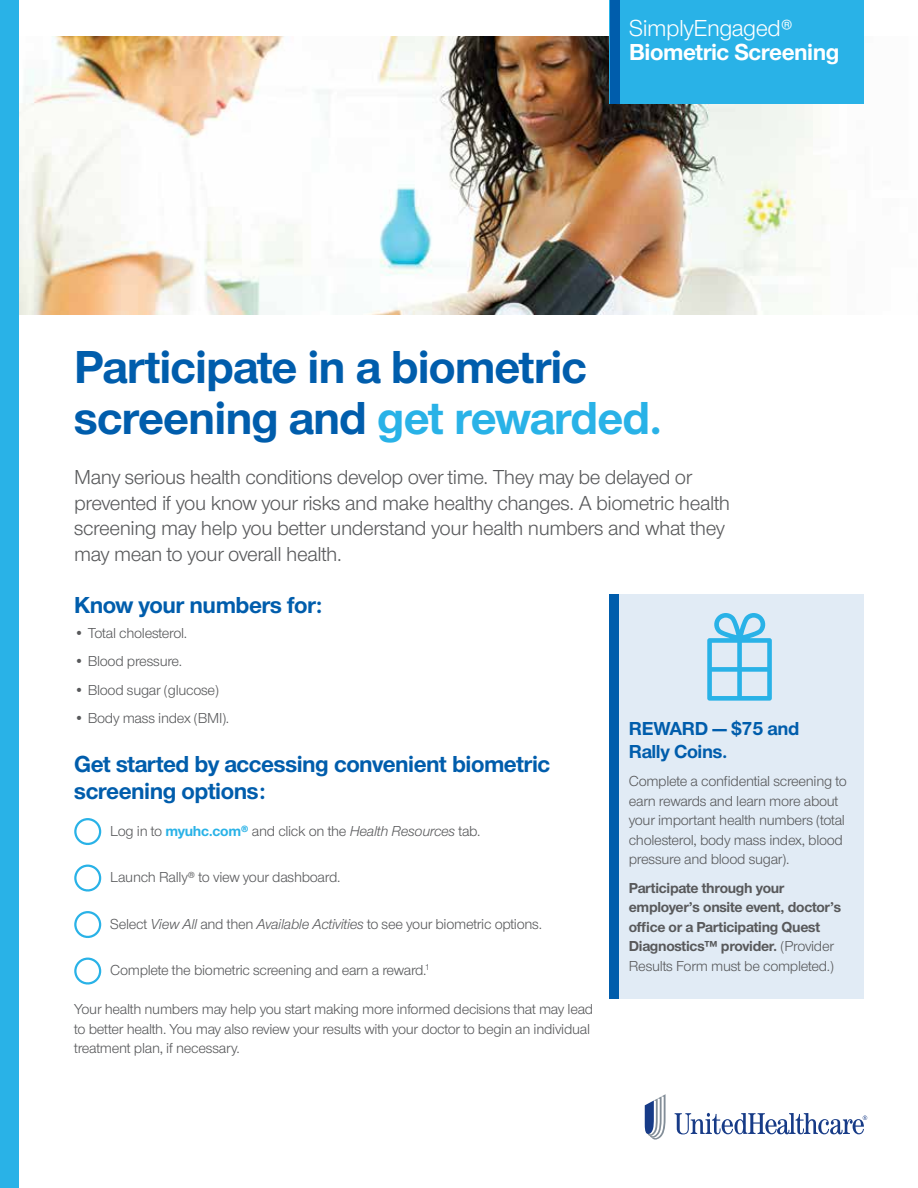
<style>
.page{position:relative;width:918px;height:1188px;background:#fff}
.page>*{position:absolute;margin:0;border:0;box-sizing:border-box;transform-origin:0 0}
.t1{font:700 48px/51px "UHC Sans";letter-spacing:-.02em;color:#005dac}
.t2{font:700 24px/27px "UHC Sans";letter-spacing:-.02em;color:#005dac}
.t3{font:700 24px "UHC Sans";letter-spacing:-.02em;color:#fff}
.t4{font:24px "UHC Sans";letter-spacing:-.02em;color:#fff}
.t5{font:21px/25.5px "UHC Sans";letter-spacing:-.02em;color:#58595b}
.t6{font:700 19.5px/22.5px "UHC Sans";letter-spacing:-.02em;color:#005dac}
.t7{font:15px/19.5px "UHC Sans";letter-spacing:-.02em;color:#58595b}
.t8{font:700 15px/19.5px "UHC Sans";letter-spacing:-.02em;color:#58595b}
.s1{color:#29b2e7}
.s2{font-weight:700;color:#29b2e7}
.s3{font-style:italic}
.s4{font-weight:400}
</style>
<div class="page">
<img style="left:20px;top:36px;width:805px;height:279px">
<svg style="left:675px;top:1113px;width:192px;height:21px"></svg>
<svg style="left:645px;top:1094px;width:21px;height:46px"></svg>
<div style="left:74px;top:818px;width:27px;height:27px;border:2px solid #29b2e7;border-radius:50%"></div>
<div style="left:74px;top:865px;width:27px;height:27px;border:2px solid #29b2e7;border-radius:50%"></div>
<div style="left:74px;top:911px;width:27px;height:27px;border:2px solid #29b2e7;border-radius:50%"></div>
<div style="left:74px;top:958px;width:27px;height:27px;border:2px solid #29b2e7;border-radius:50%"></div>
<div style="left:609px;top:594px;width:255px;height:405px;background:#e1ebf5"></div>
<div style="left:609px;top:594px;width:10px;height:405px;background:#005dac"></div>
<svg style="left:707px;top:613px;width:65px;height:88px"></svg>
<div style="left:610px;top:0;width:254px;height:104px;background:#29b2e7"></div>
<div style="left:610px;top:0;width:10px;height:104px;background:#005dac"></div>
<div style="left:0;top:0;width:20px;height:1188px;background:#29b2e7"></div>
<h2 class="t4" style="left:629px;top:13px;width:165px">SimplyEngaged®</h2>
<h2 class="t3" style="left:629px;top:36px;width:212px">Biometric Screening</h2>
<h1 class="t1" style="left:74px;top:340px;width:590px">Participate in a biometric screening and <span class="s1">get rewarded.</span></h1>
<p class="t5" style="left:74px;top:464px;width:657px">Many serious health conditions develop over time. They may be delayed or prevented if you know your risks and make healthy changes. A biometric health screening may help you better understand your health numbers and what they may mean to your overall health.</p>
<h2 class="t2" style="left:74px;top:591px;width:250px">Know your numbers for:</h2>
<p class="t7" style="left:74px;top:623px;width:115px">• Total cholesterol.</p>
<p class="t7" style="left:74px;top:651px;width:109px">• Blood pressure.</p>
<p class="t7" style="left:74px;top:680px;width:146px">• Blood sugar (glucose)</p>
<p class="t7" style="left:74px;top:708px;width:157px">• Body mass index (BMI).</p>
<h2 class="t2" style="left:74px;top:750px;width:478px">Get started by accessing convenient biometric screening options:</h2>
<p class="t7" style="left:110px;top:820px;width:372px">Log in to <span class="s2">myuhc.com®</span> and click on the <span class="s3">Health Resources</span> tab.</p>
<p class="t7" style="left:110px;top:867px;width:232px">Launch Rally® to view your dashboard.</p>
<p class="t7" style="left:110px;top:913px;width:433px">Select <span class="s3">View All</span> and then <span class="s3">Available Activities</span> to see your biometric options.</p>
<p class="t7" style="left:110px;top:960px;width:321px">Complete the biometric screening and earn a reward.<sup>1</sup></p>
<p class="t7" style="left:74px;top:999px;width:521px">Your health numbers may help you start making more informed decisions that may lead to better health. You may also review your results with your doctor to begin an individual treatment plan, if necessary.</p>
<h3 class="t6" style="left:629px;top:717px;width:172px">REWARD — $75 and<br>Rally Coins.</h3>
<p class="t7" style="left:629px;top:771px;width:220px">Complete a confidential screening to earn rewards and learn more about your important health numbers (total cholesterol, body mass index, blood pressure and blood sugar).</p>
<p class="t8" style="left:629px;top:877px;width:214px">Participate through your employer’s onsite event, doctor’s office or a Participating Quest<br>Diagnostics™ provider. <span class="s4">(Provider<br>Results Form must be completed.)</span></p>
</div>
